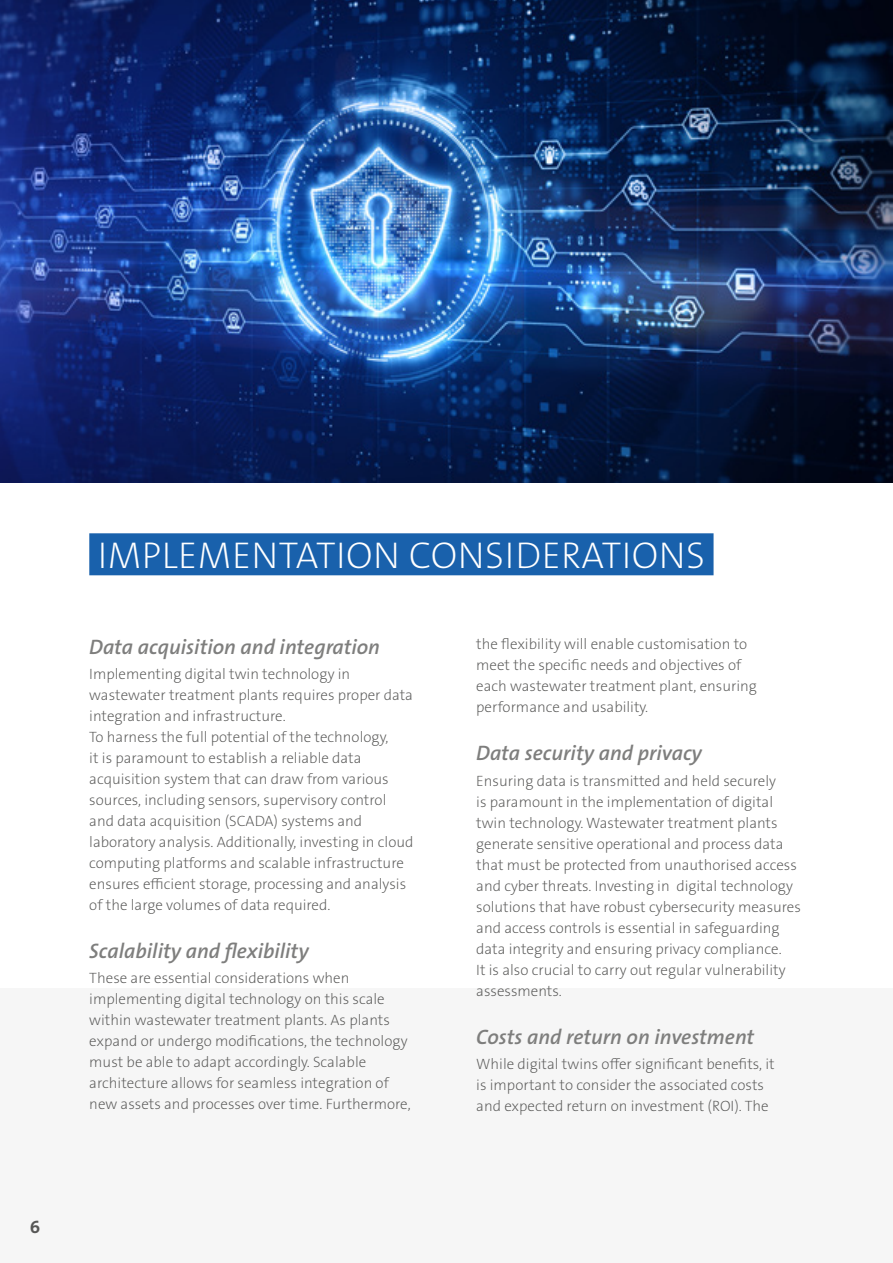
<style>
.page{position:relative;width:893px;height:1263px;background:#fff}
.page>*{position:absolute;margin:0;border:0;box-sizing:border-box;transform-origin:0 0}
.t1{font:37.5px "The Sans Veolia W2 Ex Lig";letter-spacing:.015em;color:#fff}
.t2{font:21px "The Sans Veolia W6 Se Bld It";color:#7e7e7d}
.t3{font:18px "The Sans Veolia W7 Bld";color:#575756}
.t4{font:15px/21px "The Sans Veolia W2 Ex Lig";color:#575756}
</style>
<div class="page">
<div style="left:0;top:989px;width:893px;height:274px;background:#f6f6f6"></div>
<img style="left:0;top:0;width:893px;height:483px">
<div style="left:89px;top:533px;width:625px;height:42px;background:#1961ac"></div>
<p class="t3" style="left:30px;top:1215px;width:12px">6</p>
<h1 class="t1" style="left:98px;top:531px;width:609px">IMPLEMENTATION CONSIDERATIONS</h1>
<h2 class="t2" style="left:89px;top:633px;width:292px">Data acquisition and integration</h2>
<p class="t4" style="left:89px;top:664px;width:326px">Implementing digital twin technology in wastewater treatment plants requires proper data integration and infrastructure.<br>To harness the full potential of the technology,<br>it is paramount to establish a reliable data acquisition system that can draw from various sources, including sensors, supervisory control and data acquisition (SCADA) systems and laboratory analysis. Additionally, investing in cloud computing platforms and scalable infrastructure ensures efficient storage, processing and analysis of the large volumes of data required.</p>
<h2 class="t2" style="left:89px;top:937px;width:221px">Scalability and flexibility</h2>
<p class="t4" style="left:89px;top:968px;width:323px">These are essential considerations when implementing digital technology on this scale within wastewater treatment plants. As plants expand or undergo modifications, the technology must be able to adapt accordingly. Scalable architecture allows for seamless integration of new assets and processes over time. Furthermore,</p>
<p class="t4" style="left:476px;top:634px;width:282px">the flexibility will enable customisation to meet the specific needs and objectives of each wastewater treatment plant, ensuring performance and usability.</p>
<h2 class="t2" style="left:476px;top:740px;width:227px">Data security and privacy</h2>
<p class="t4" style="left:476px;top:770px;width:326px">Ensuring data is transmitted and held securely<br>is paramount in the implementation of digital twin technology. Wastewater treatment plants generate sensitive operational and process data that must be protected from unauthorised access and cyber threats. Investing in digital technology solutions that have robust cybersecurity measures and access controls is essential in safeguarding data integrity and ensuring privacy compliance.<br>It is also crucial to carry out regular vulnerability assessments.</p>
<h2 class="t2" style="left:476px;top:1023px;width:280px">Costs and return on investment</h2>
<p class="t4" style="left:476px;top:1053px;width:300px">While digital twins offer significant benefits, it is important to consider the associated costs and expected return on investment (ROI). The</p>
</div>
